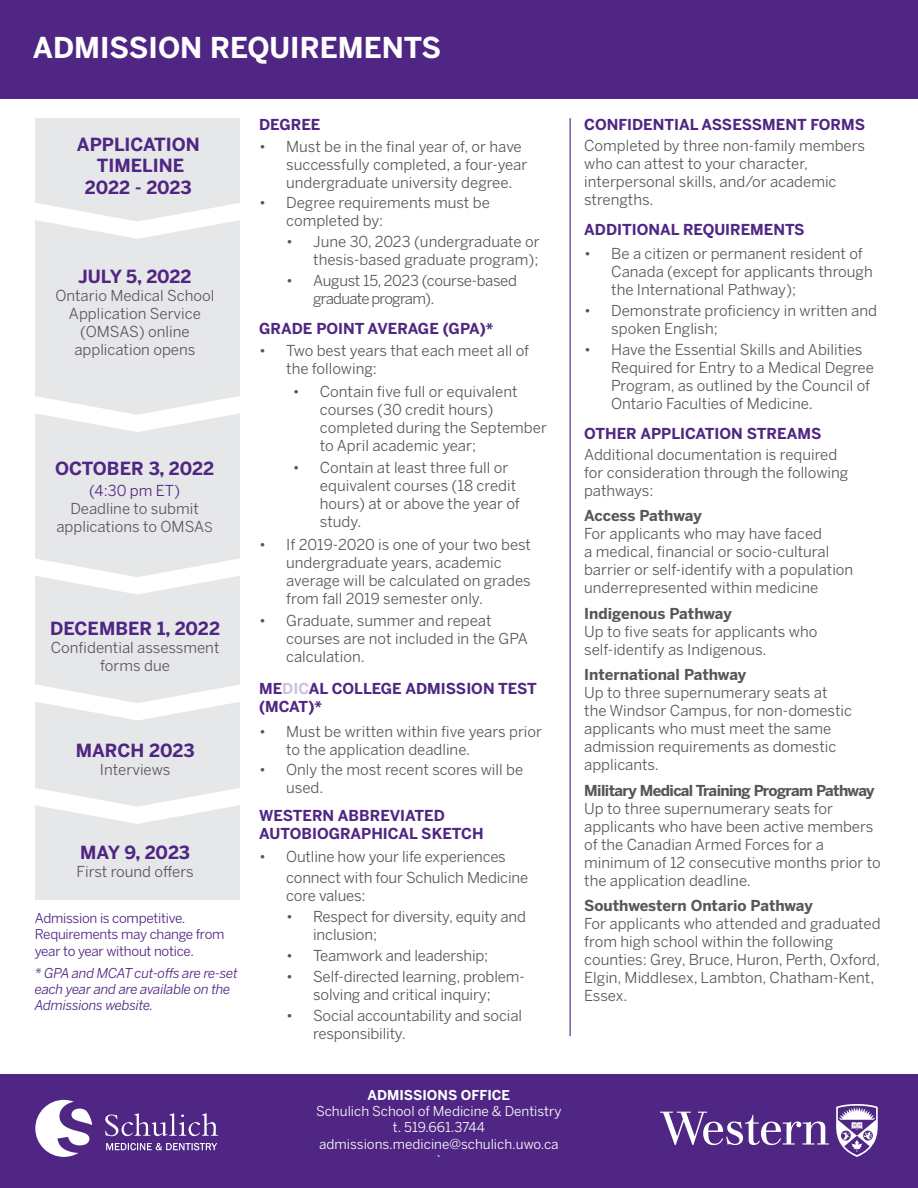
<style>
.page{position:relative;width:918px;height:1188px;background:#fff}
.page>*{position:absolute;margin:0;border:0;box-sizing:border-box;transform-origin:0 0}
.t1{font:700 28.5px "Benton Sans";color:#fff}
.t2{font:700 18px/21.6px "Benton Sans";color:#4f2683;text-align:center}
.t3{font:15px/18px "Benton Sans";color:#58565a}
.t4{font:700 15px/18px "Benton Sans";color:#4f2683}
.t5{font:700 15px "Benton Sans";letter-spacing:-.01em;color:#58565a}
.t6{font:15px/18px "Benton Sans";letter-spacing:-.03em;color:#58565a}
.t7{font:700 15px "Benton Sans";letter-spacing:-.04em;color:#58565a}
.t8{font:15px "Benton Sans";color:#4f2683}
.t9{font:13.5px/16.2px "Benton Sans";color:#fff;text-align:center}
.t10{font:italic 13.5px/16.2px "Benton Sans";letter-spacing:-.02em;color:#4f2683}
.t11{font:13.5px/16.2px "Benton Sans";letter-spacing:-.02em;color:#4f2683}
.t12{font:700 13.5px "Benton Sans";color:#fff}
.s1{font-size:13.5px}
.s2{color:#cbc4de}
</style>
<div class="page">
<div style="left:0;top:1075px;width:918px;height:113px;background:#4f2683"></div>
<svg style="left:35px;top:1100px;width:57px;height:57px"></svg>
<svg style="left:105px;top:1113px;width:113px;height:23px"></svg>
<svg style="left:106px;top:1143px;width:111px;height:7px"></svg>
<svg style="left:660px;top:1112px;width:169px;height:33px"></svg>
<svg style="left:836px;top:1104px;width:42px;height:53px"></svg>
<div style="left:0;top:0;width:918px;height:98px;background:#4f2683"></div>
<hr style="left:570px;top:118px;width:1px;height:918px;background:#4f2683">
<div style="left:35px;top:118px;width:205px;height:782px;background:#e6e7e8"></div>
<svg style="left:35px;top:203px;width:205px;height:36px"></svg>
<svg style="left:35px;top:396px;width:205px;height:36px"></svg>
<svg style="left:35px;top:558px;width:205px;height:36px"></svg>
<svg style="left:35px;top:684px;width:205px;height:36px"></svg>
<svg style="left:35px;top:788px;width:205px;height:36px"></svg>
<h1 class="t1" style="left:33px;top:31px;width:410px">ADMISSION REQUIREMENTS</h1>
<p class="t2" style="left:77px;top:133px;width:125px">APPLICATION<br>TIMELINE<br>2022 - 2023</p>
<p class="t2" style="left:78px;top:265px;width:115px">JULY 5, 2022</p>
<p class="t3" style="left:56px;top:286px;width:160px;text-align:center">Ontario Medical School<br>Application Service (OMSAS) online application opens</p>
<p class="t2" style="left:55px;top:457px;width:161px">OCTOBER 3, 2022</p>
<p class="t8" style="left:89px;top:481px;width:92px">(4:30 pm ET)</p>
<p class="t3" style="left:56px;top:499px;width:158px;text-align:center">Deadline to submit applications to OMSA<span class="s1">S</span></p>
<p class="t2" style="left:50px;top:617px;width:171px">DECEMBER 1, 2022</p>
<p class="t3" style="left:51px;top:638px;width:170px;text-align:center">Confidential assessment forms due</p>
<p class="t2" style="left:76px;top:739px;width:120px">MARCH 2023</p>
<p class="t3" style="left:100px;top:760px;width:72px">Interviews</p>
<p class="t2" style="left:80px;top:842px;width:111px">MAY 9, 2023</p>
<p class="t3" style="left:77px;top:863px;width:119px">First round offers</p>
<p class="t11" style="left:35px;top:910px;width:191px">Admission is competitive.<br>Requirements may change from year to year without notice.</p>
<p class="t10" style="left:35px;top:965px;width:204px">* GPA and MCAT cut-offs are re-set each year and are available on the<br>Admissions website.</p>
<p class="t4" style="left:259px;top:115px;width:63px">DEGREE</p>
<p class="t3" style="left:286px;top:138px;width:243px;text-indent:-27px">• Must be in the final year of, or have successfully completed, a four-year undergraduate university degree.</p>
<p class="t3" style="left:286px;top:193px;width:205px;text-indent:-27px">• Degree requirements must be completed by:</p>
<p class="t3" style="left:286px;top:232px;width:255px;text-align:right">• June 30, 2023 (undergraduate or thesis-based graduate program);</p>
<p class="t6" style="left:313px;top:271px;width:205px;text-indent:-27px">• August 15, 2023 (course-based graduate program).</p>
<p class="t4" style="left:259px;top:319px;width:236px">GRADE POINT AVERAGE (GPA)*</p>
<p class="t3" style="left:286px;top:342px;width:244px;text-indent:-27px">• Two best years that each meet all of the following:</p>
<p class="t3" style="left:320px;top:382px;width:229px;text-indent:-27px">• Contain five full or equivalent courses (30 credit hours) completed during the September to April academic year;</p>
<p class="t3" style="left:320px;top:459px;width:201px;text-indent:-27px">• Contain at least three full or equivalent courses (18 credit hours) at or above the year of study.</p>
<p class="t3" style="left:286px;top:535px;width:246px;text-indent:-27px">• If 2019-2020 is one of your two best undergraduate years, academic average will be calculated on grades from fall 2019 semester only.</p>
<p class="t3" style="left:286px;top:612px;width:243px;text-indent:-27px">• Graduate, summer and repeat courses are not included in the GPA calculation.</p>
<p class="t4" style="left:259px;top:679px;width:279px">ME<span class="s2">DIC</span>AL COLLEGE ADMISSION TEST (MCAT)*</p>
<p class="t3" style="left:286px;top:723px;width:257px;text-indent:-27px">• Must be written within five years prior to the application deadline.</p>
<p class="t3" style="left:286px;top:760px;width:239px;text-indent:-27px">• Only the most recent scores will be used.</p>
<p class="t4" style="left:259px;top:807px;width:226px">WESTERN ABBREVIATED<br>AUTOBIOGRAPHICAL SKETCH</p>
<p class="t3" style="left:286px;top:846px;width:244px;line-height:21px;text-indent:-27px">• Outline how your life experiences connect with four Schulich Medicine</p>
<p class="t3" style="left:286px;top:886px;width:81px">core values:</p>
<p class="t3" style="left:313px;top:907px;width:214px;text-indent:-27px">• Respect for diversity, equity and inclusion;</p>
<p class="t3" style="left:286px;top:946px;width:204px">• Teamwork and leadership;</p>
<p class="t3" style="left:286px;top:967px;width:240px;text-align:center">• Self-directed learning, problem&shy;solving and critical inquiry;</p>
<p class="t3" style="left:313px;top:1006px;width:210px;text-indent:-27px">• Social accountability and social responsibility.</p>
<p class="t12" style="left:368px;top:1087px;width:144px">ADMISSIONS OFFICE</p>
<p class="t9" style="left:316px;top:1103px;width:247px">Schulich School of Medicine &amp; Dentistry t. 519.661.3744 admissions.medicine@schulich.uwo.ca `</p>
<p class="t4" style="left:584px;top:115px;width:282px">CONFIDENTIAL ASSESSMENT FORMS</p>
<p class="t3" style="left:584px;top:136px;width:282px">Completed by three non-family members who can attest to your character, interpersonal skills, and/or academic strengths.</p>
<p class="t4" style="left:584px;top:220px;width:222px">ADDITIONAL REQUIREMENTS</p>
<p class="t3" style="left:611px;top:244px;width:263px;text-indent:-27px">• Be a citizen or permanent resident of<br>Canada (except for applicants through the International Pathway);</p>
<p class="t3" style="left:611px;top:301px;width:267px;text-indent:-27px">• Demonstrate proficiency in written and spoken English;</p>
<p class="t3" style="left:611px;top:340px;width:264px;text-indent:-27px">• Have the Essential Skills and Abilities Required for Entry to a Medical Degree Program, as outlined by the Council of Ontario Faculties of Medicine.</p>
<p class="t4" style="left:584px;top:424px;width:239px">OTHER APPLICATION STREAMS</p>
<p class="t3" style="left:584px;top:445px;width:266px">Additional documentation is required for consideration through the following pathways:</p>
<p class="t5" style="left:584px;top:507px;width:119px">Access Pathway</p>
<p class="t3" style="left:584px;top:525px;width:271px">For applicants who may have faced<br>a medical, financial or socio-cultural barrier or self-identify with a population underrepresented within medicine</p>
<p class="t5" style="left:584px;top:605px;width:149px">Indigenous Pathway</p>
<p class="t3" style="left:584px;top:622px;width:235px">Up to five seats for applicants who self-identify as Indigenous.</p>
<p class="t5" style="left:584px;top:666px;width:164px">International Pathway</p>
<p class="t3" style="left:584px;top:684px;width:269px">Up to three supernumerary seats at the Windsor Campus, for non-domestic applicants who must meet the same admission requirements as domestic applicants.</p>
<p class="t7" style="left:584px;top:782px;width:292px">Military Medical Training Program Pathway</p>
<p class="t3" style="left:584px;top:799px;width:298px">Up to three supernumerary seats for applicants who have been active members of the Canadian Armed Forces for a minimum of 12 consecutive months prior to the application deadline.</p>
<p class="t5" style="left:584px;top:897px;width:230px">Southwestern Ontario Pathway</p>
<p class="t3" style="left:584px;top:915px;width:298px">For applicants who attended and graduated from high school within the following counties: Grey, Bruce, Huron, Perth, Oxford, Elgin, Middlesex, Lambton, Chatham-Kent, Essex.</p>
</div>
